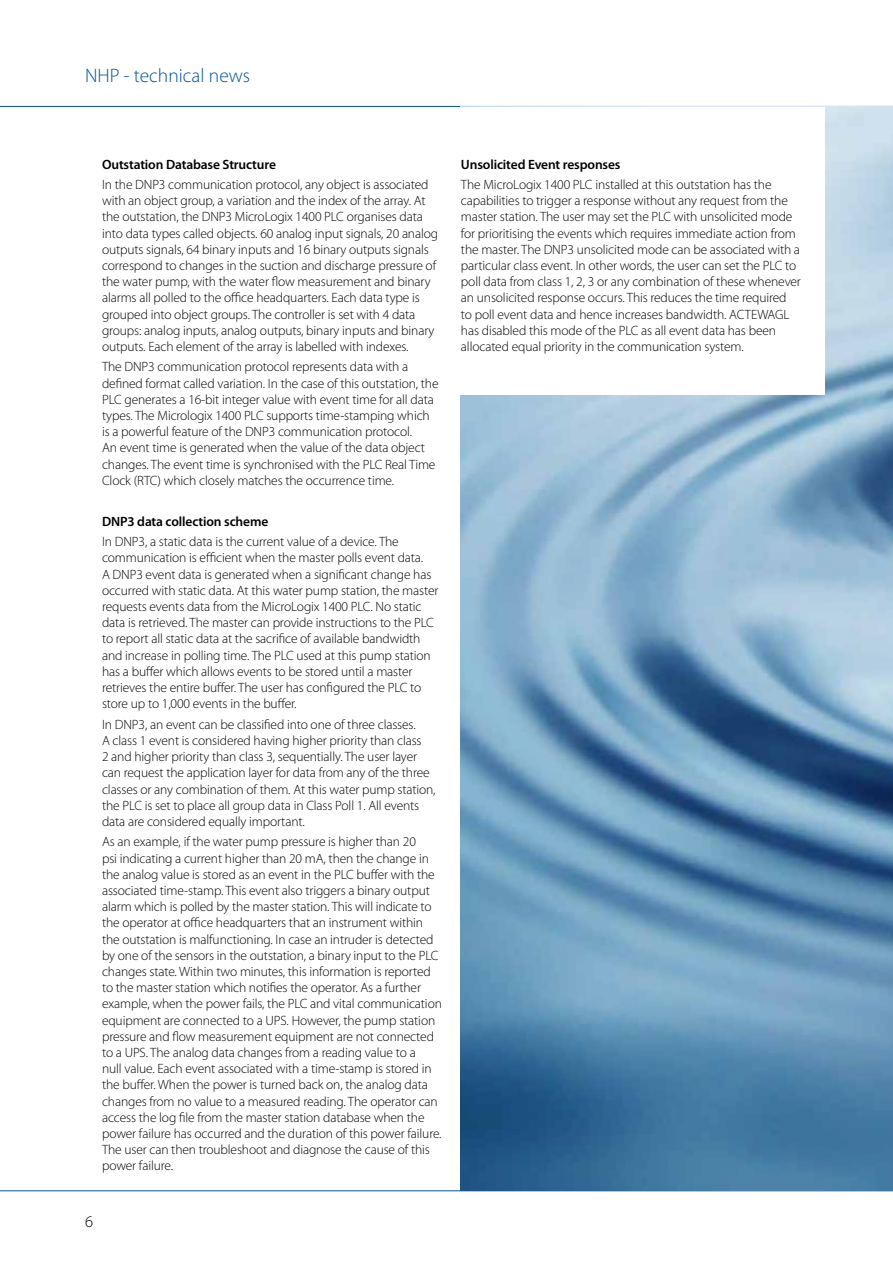
<style>
.page{position:relative;width:893px;height:1263px;background:#fff}
.page>*{position:absolute;margin:0;border:0;box-sizing:border-box;transform-origin:0 0}
.t1{font:300 19.5px "Myriad Pro";color:#00539b}
.t2{font:300 16.5px "Myriad Pro";color:#000}
.t3{font:300 13.5px/16.2px "Myriad Pro";letter-spacing:-.01em;color:#000}
.t4{font:600 13.5px "Myriad Pro";letter-spacing:-.01em;color:#000}
</style>
<div class="page">
<hr style="left:0;top:106px;width:893px;height:1px;background:#00539b">
<hr style="left:0;top:1190px;width:893px;height:1px;background:#00539b">
<img style="left:461px;top:107px;width:432px;height:1083px">
<div style="left:425px;top:107px;width:400px;height:287px;background:#fff"></div>
<h1 class="t1" style="left:85px;top:63px;width:167px">NHP - technical news</h1>
<p class="t4" style="left:102px;top:155px;width:175px">Outstation Database Structure</p>
<p class="t3" style="left:102px;top:176px;width:338px">In the DNP3 communication protocol, any object is associated with an object group, a variation and the index of the array. At the outstation, the DNP3 MicroLogix 1400 PLC organises data into data types called objects. 60 analog input signals, 20 analog outputs signals, 64 binary inputs and 16 binary outputs signals correspond to changes in the suction and discharge pressure of the water pump, with the water flow measurement and binary alarms all polled to the office headquarters. Each data type is grouped into object groups. The controller is set with 4 data groups: analog inputs, analog outputs, binary inputs and binary outputs. Each element of the array is labelled with indexes.</p>
<p class="t3" style="left:102px;top:359px;width:338px">The DNP3 communication protocol represents data with a defined format called variation. In the case of this outstation, the PLC generates a 16-bit integer value with event time for all data types. The Micrologix 1400 PLC supports time-stamping which is a powerful feature of the DNP3 communication protocol.<br>An event time is generated when the value of the data object changes. The event time is synchronised with the PLC Real Time Clock (RTC) which closely matches the occurrence time.</p>
<p class="t4" style="left:102px;top:513px;width:168px">DNP3 data collection scheme</p>
<p class="t3" style="left:102px;top:533px;width:338px">In DNP3, a static data is the current value of a device. The communication is efficient when the master polls event data.<br>A DNP3 event data is generated when a significant change has occurred with static data. At this water pump station, the master requests events data from the MicroLogix 1400 PLC. No static data is retrieved. The master can provide instructions to the PLC to report all static data at the sacrifice of available bandwidth and increase in polling time. The PLC used at this pump station has a buffer which allows events to be stored until a master retrieves the entire buffer. The user has configured the PLC to store up to 1,000 events in the buffer.</p>
<p class="t3" style="left:102px;top:716px;width:335px">In DNP3, an event can be classified into one of three classes.<br>A class 1 event is considered having higher priority than class<br>2 and higher priority than class 3, sequentially. The user layer can request the application layer for data from any of the three classes or any combination of them. At this water pump station, the PLC is set to place all group data in Class Poll 1. All events data are considered equally important.</p>
<p class="t3" style="left:102px;top:834px;width:341px">As an example, if the water pump pressure is higher than 20<br>psi indicating a current higher than 20 mA, then the change in the analog value is stored as an event in the PLC buffer with the associated time-stamp. This event also triggers a binary output alarm which is polled by the master station. This will indicate to the operator at office headquarters that an instrument within the outstation is malfunctioning. In case an intruder is detected by one of the sensors in the outstation, a binary input to the PLC changes state. Within two minutes, this information is reported to the master station which notifies the operator. As a further example, when the power fails, the PLC and vital communication equipment are connected to a UPS. However, the pump station pressure and flow measurement equipment are not connected to a UPS. The analog data changes from a reading value to a<br>null value. Each event associated with a time-stamp is stored in the buffer. When the power is turned back on, the analog data changes from no value to a measured reading. The operator can access the log file from the master station database when the power failure has occurred and the duration of this power failure.<br>The user can then troubleshoot and diagnose the cause of this power failure.</p>
<p class="t2" style="left:85px;top:1211px;width:10px">6</p>
<p class="t4" style="left:461px;top:155px;width:161px">Unsolicited Event responses</p>
<p class="t3" style="left:461px;top:176px;width:341px">The MicroLogix 1400 PLC installed at this outstation has the capabilities to trigger a response without any request from the master station. The user may set the PLC with unsolicited mode for prioritising the events which requires immediate action from the master. The DNP3 unsolicited mode can be associated with a particular class event. In other words, the user can set the PLC to poll data from class 1, 2, 3 or any combination of these whenever an unsolicited response occurs. This reduces the time required to poll event data and hence increases bandwidth. ACTEWAGL has disabled this mode of the PLC as all event data has been allocated equal priority in the communication system.</p>
</div>
